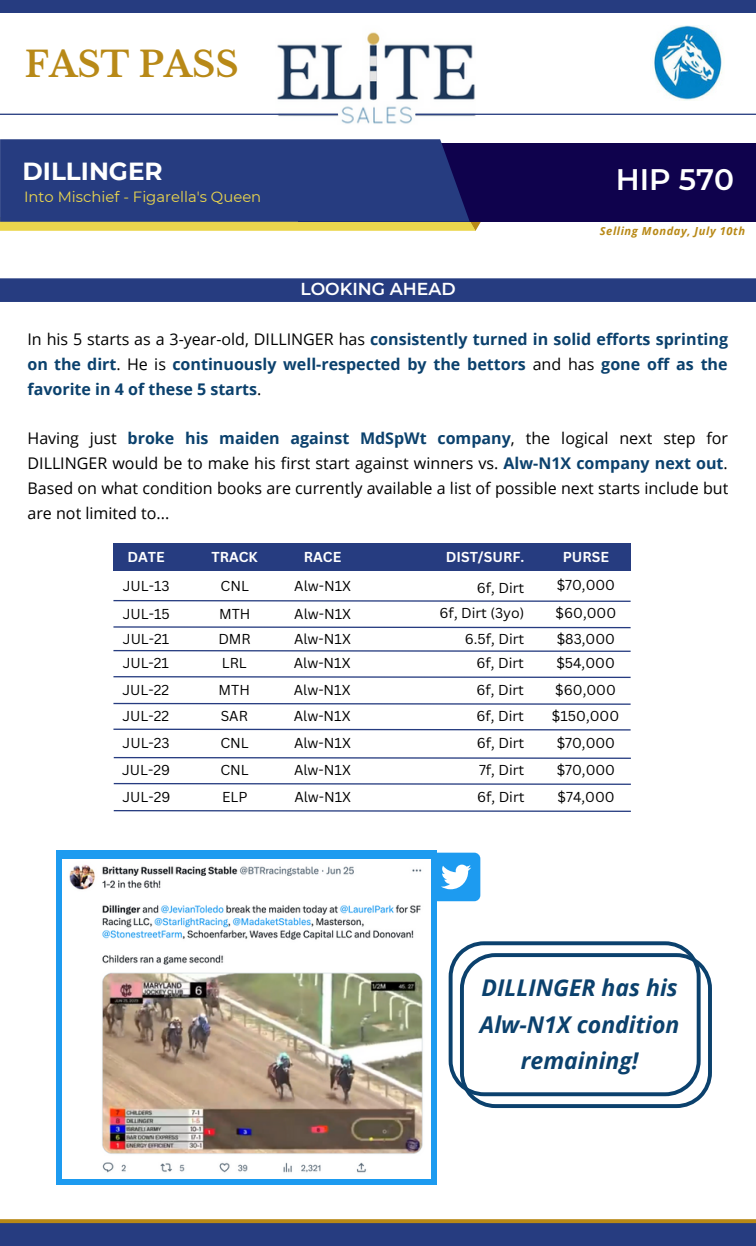
<style>
.page{position:relative;width:756px;height:1246px;background:#fff}
.page>*{position:absolute;margin:0;border:0;box-sizing:border-box;transform-origin:0 0}
.t1{font:700 35px "Libre Baskerville";color:#b88917}
.t2{font:600 29.57px "Montserrat";color:#fff}
.t3{font:700 24.68px "Montserrat";color:#fff}
.t4{font:italic 700 23.1px/36.8px "Open Sans";color:#0b416d;text-align:center}
.t5{font:600 17.32px "Montserrat";color:#fff}
.t6{font:16.1px/24.8px "Open Sans";color:#000;text-align:justify}
.t7{font:700 16.1px/24.8px "Open Sans";color:#0b416d;text-align:justify}
.t8{font:14.88px "Montserrat";color:#ebd64d}
.t9{font:14px "Canva Sans";color:#000}
.t10{font:700 14px "Canva Sans";color:#fff}
.t11{font:italic 700 11.2px "Open Sans";letter-spacing:.055em;color:#b88917}
.s1{font-weight:400;color:#000}
.s2{font-weight:700;color:#0b416d}
</style>
<div class="page">
<img style="left:276px;top:32px;width:199px;height:92px">
<hr style="left:415px;top:114px;width:341px;height:1px;background:#263c80">
<div style="left:0;top:0;width:756px;height:12px;background:#263c80"></div>
<div style="left:0;top:1223px;width:756px;height:22px;background:#263c80"></div>
<hr style="left:0;top:114px;width:338px;height:1px;background:#263c80">
<svg style="left:0;top:1219px;width:756px;height:4px;background:#bb8e21"></svg>
<svg style="left:0;top:222px;width:481px;height:9px;background:#ebd651"></svg>
<div style="left:298px;top:143px;width:458px;height:79px;background:#0f024d"></div>
<div style="left:0;top:139px;width:470px;height:83px;background:#263c80"></div>
<div style="left:0;top:278px;width:756px;height:24px;background:#263c80"></div>
<img style="left:654px;top:25px;width:68px;height:75px">
<div style="left:113px;top:544px;width:518px;height:27px;background:#263c80"></div>
<svg style="left:113px;top:600px;width:518px;height:2px"></svg>
<svg style="left:113px;top:626px;width:518px;height:3px"></svg>
<svg style="left:113px;top:650px;width:518px;height:2px"></svg>
<svg style="left:113px;top:676px;width:518px;height:2px"></svg>
<svg style="left:113px;top:702px;width:518px;height:3px"></svg>
<svg style="left:113px;top:728px;width:518px;height:3px"></svg>
<svg style="left:113px;top:756px;width:518px;height:3px"></svg>
<svg style="left:113px;top:782px;width:518px;height:3px"></svg>
<svg style="left:113px;top:810px;width:518px;height:2px"></svg>
<div style="left:432px;top:852px;width:48px;height:49px;background:#1d9bf0;border-radius:6px"></div>
<svg style="left:441px;top:864px;width:30px;height:25px"></svg>
<div style="left:56px;top:850px;width:380px;height:334px;background:#1d9bf0"></div>
<img style="left:63px;top:859px;width:367px;height:319px">
<svg style="left:469px;top:963px;width:243px;height:145px"></svg>
<svg style="left:449px;top:941px;width:252px;height:155px"></svg>
<p class="t1" style="left:25px;top:43px;width:215px">FAST PASS</p>
<p class="t3" style="left:23px;top:156px;width:142px">DILLINGER</p>
<p class="t8" style="left:24px;top:188px;width:239px">Into Mischief - Figarella's Queen</p>
<p class="t5" style="left:300px;top:279px;width:157px">LOOKING AHEAD</p>
<p class="t2" style="left:616px;top:162px;width:120px">HIP 570</p>
<p class="t11" style="left:600px;top:222px;width:147px">Selling Monday, July 10th</p>
<p class="t7" style="left:28px;top:326px;width:702px"><span class="s1">In his 5 starts as a 3-year-old, DILLINGER has</span> consistently turned in solid efforts sprinting on the dirt<span class="s1">. He is</span> continuously well-respected by the bettors <span class="s1">and has</span> gone off as the favorite in 4 of these 5 starts<span class="s1">.</span></p>
<p class="t6" style="left:28px;top:426px;width:702px">Having just <span class="s2">broke his maiden against MdSpWt company</span>, the logical next step for DILLINGER would be to make his first start against winners vs. <span class="s2">Alw-N1X company next out</span>.<br>Based on what condition books are currently available a list of possible next starts include but are not limited to...</p>
<p class="t10" style="left:128px;top:546px;width:39px">DATE</p>
<p class="t10" style="left:211px;top:546px;width:48px">TRACK</p>
<p class="t10" style="left:304px;top:546px;width:39px">RACE</p>
<p class="t10" style="left:446px;top:546px;width:80px">DIST/SURF.</p>
<p class="t10" style="left:563px;top:546px;width:48px">PURSE</p>
<p class="t9" style="left:123px;top:576px;width:48px">JUL-13</p>
<p class="t9" style="left:221px;top:576px;width:30px">CNL</p>
<p class="t9" style="left:294px;top:576px;width:58px">Alw-N1X</p>
<p class="t9" style="left:557px;top:575px;width:60px">$70,000</p>
<p class="t9" style="left:477px;top:578px;width:49px">6f, Dirt</p>
<p class="t9" style="left:123px;top:604px;width:48px">JUL-15</p>
<p class="t9" style="left:219px;top:604px;width:33px">MTH</p>
<p class="t9" style="left:294px;top:604px;width:58px">Alw-N1X</p>
<p class="t9" style="left:440px;top:603px;width:86px">6f, Dirt (3yo)</p>
<p class="t9" style="left:556px;top:603px;width:62px">$60,000</p>
<p class="t9" style="left:123px;top:628px;width:48px">JUL-21</p>
<p class="t9" style="left:218px;top:628px;width:34px">DMR</p>
<p class="t9" style="left:294px;top:628px;width:58px">Alw-N1X</p>
<p class="t9" style="left:465px;top:628px;width:61px">6.5f, Dirt</p>
<p class="t9" style="left:557px;top:628px;width:60px">$83,000</p>
<p class="t9" style="left:123px;top:653px;width:48px">JUL-21</p>
<p class="t9" style="left:222px;top:653px;width:27px">LRL</p>
<p class="t9" style="left:294px;top:653px;width:58px">Alw-N1X</p>
<p class="t9" style="left:477px;top:653px;width:49px">6f, Dirt</p>
<p class="t9" style="left:556px;top:653px;width:60px">$54,000</p>
<p class="t9" style="left:123px;top:679px;width:48px">JUL-22</p>
<p class="t9" style="left:219px;top:679px;width:33px">MTH</p>
<p class="t9" style="left:294px;top:679px;width:58px">Alw-N1X</p>
<p class="t9" style="left:477px;top:679px;width:49px">6f, Dirt</p>
<p class="t9" style="left:555px;top:679px;width:62px">$60,000</p>
<p class="t9" style="left:123px;top:706px;width:48px">JUL-22</p>
<p class="t9" style="left:221px;top:706px;width:29px">SAR</p>
<p class="t9" style="left:294px;top:706px;width:58px">Alw-N1X</p>
<p class="t9" style="left:477px;top:706px;width:49px">6f, Dirt</p>
<p class="t9" style="left:552px;top:706px;width:69px">$150,000</p>
<p class="t9" style="left:123px;top:733px;width:49px">JUL-23</p>
<p class="t9" style="left:220px;top:733px;width:30px">CNL</p>
<p class="t9" style="left:294px;top:733px;width:58px">Alw-N1X</p>
<p class="t9" style="left:477px;top:733px;width:49px">6f, Dirt</p>
<p class="t9" style="left:557px;top:733px;width:60px">$70,000</p>
<p class="t9" style="left:122px;top:760px;width:49px">JUL-29</p>
<p class="t9" style="left:220px;top:760px;width:30px">CNL</p>
<p class="t9" style="left:294px;top:760px;width:58px">Alw-N1X</p>
<p class="t9" style="left:479px;top:760px;width:47px">7f, Dirt</p>
<p class="t9" style="left:557px;top:760px;width:60px">$70,000</p>
<p class="t9" style="left:122px;top:787px;width:49px">JUL-29</p>
<p class="t9" style="left:222px;top:787px;width:27px">ELP</p>
<p class="t9" style="left:294px;top:787px;width:58px">Alw-N1X</p>
<p class="t9" style="left:477px;top:787px;width:49px">6f, Dirt</p>
<p class="t9" style="left:558px;top:787px;width:59px">$74,000</p>
<p class="t4" style="left:480px;top:968px;width:201px">DILLINGER has his<br>Alw-N1X condition remaining!</p>
</div>
